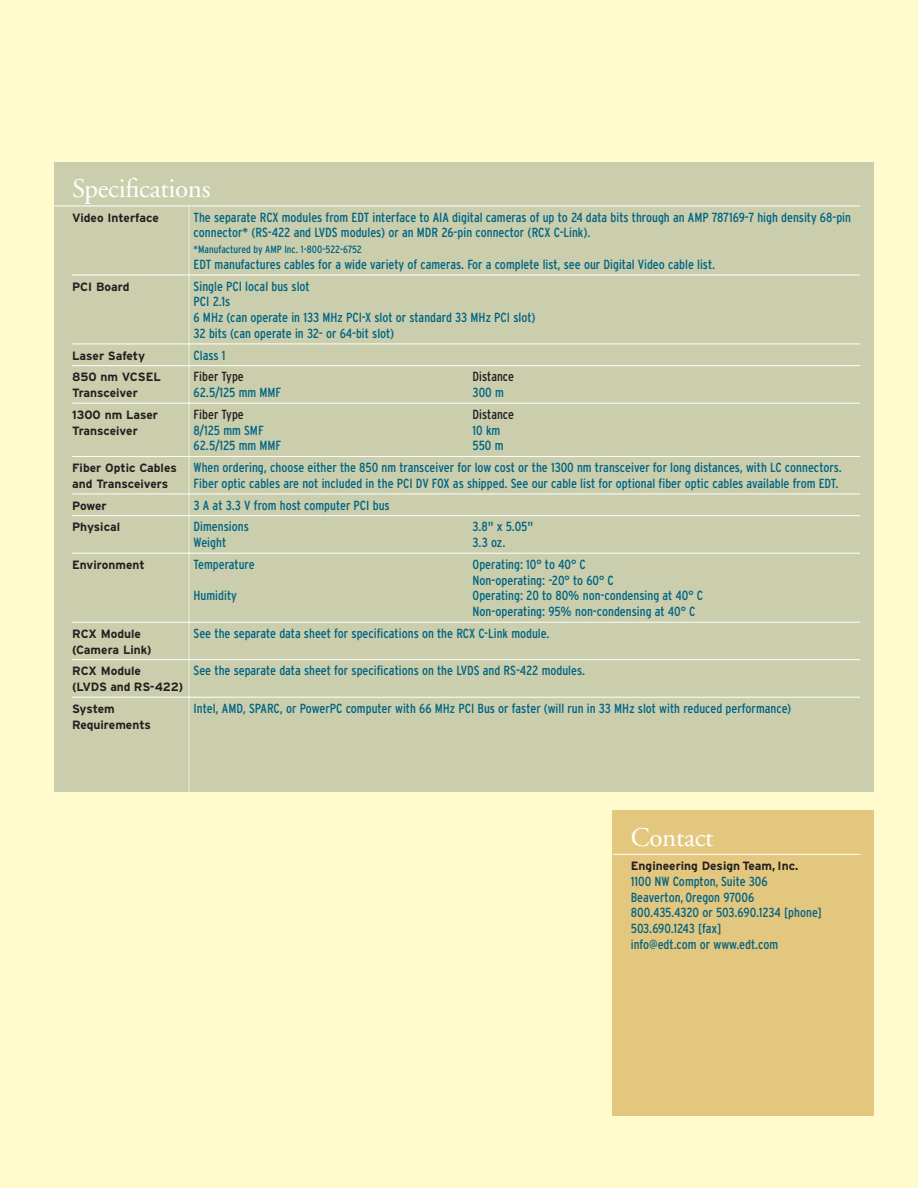
<style>
.page{position:relative;width:918px;height:1188px;background:#fffbcc}
.page>*{position:absolute;margin:0;border:0;box-sizing:border-box;transform-origin:0 0}
.t1{font:27px "Adobe Garamond";letter-spacing:-.01em;color:#fff}
.t2{font:condensed 13.2px/15.8px "Interstate";color:#016484}
.t3{font:condensed 13.2px "Interstate";color:#231f20}
.t4{font:700 12px/21.8px "Interstate";color:#231f20}
.t5{font:condensed 10.5px "Interstate";color:#016484}
</style>
<div class="page">
<div style="left:613px;top:811px;width:261px;height:305px;background:#e4c77f"></div>
<hr style="left:613px;top:854px;width:247px;height:1px;background:#fff">
<div style="left:54px;top:162px;width:820px;height:630px;background:#caceac"></div>
<hr style="left:54px;top:206px;width:806px;height:1px;background:#fff">
<hr style="left:72px;top:275px;width:788px;height:1px;background:#fff">
<hr style="left:72px;top:344px;width:788px;height:1px;background:#fff">
<hr style="left:72px;top:365px;width:788px;height:1px;background:#fff">
<hr style="left:72px;top:403px;width:788px;height:1px;background:#fff">
<hr style="left:72px;top:456px;width:788px;height:1px;background:#fff">
<hr style="left:72px;top:494px;width:788px;height:1px;background:#fff">
<hr style="left:72px;top:515px;width:788px;height:1px;background:#fff">
<hr style="left:72px;top:553px;width:788px;height:1px;background:#fff">
<hr style="left:72px;top:622px;width:788px;height:1px;background:#fff">
<hr style="left:72px;top:659px;width:788px;height:1px;background:#fff">
<hr style="left:72px;top:697px;width:788px;height:1px;background:#fff">
<svg style="left:189px;top:206px;width:1px;height:586px"></svg>
<h1 class="t1" style="left:72px;top:178px;width:140px">Specifications</h1>
<p class="t4" style="left:72px;top:207px;width:88px">Video Interface</p>
<p class="t2" style="left:194px;top:209px;width:659px">The separate RCX modules from EDT interface to AIA digital cameras of up to 24 data bits through an AMP 787169-7 high density 68-pin connector* (RS-422 and LVDS modules) or an MDR 26-pin connector (RCX C-Link).</p>
<p class="t5" style="left:194px;top:243px;width:170px">*Manufactured by AMP Inc. 1-800-522-6752</p>
<p class="t2" style="left:194px;top:256px;width:523px">EDT manufactures cables for a wide variety of cameras. For a complete list, see our Digital Video cable list.</p>
<p class="t4" style="left:72px;top:276px;width:59px">PCI Board</p>
<p class="t2" style="left:194px;top:278px;width:343px">Single PCI local bus slot<br>PCI 2.1s<br>6 MHz (can operate in 133 MHz PCI-X slot or standard 33 MHz PCI slot)<br>32 bits (can operate in 32- or 64-bit slot)</p>
<p class="t4" style="left:72px;top:345px;width:74px">Laser Safety</p>
<p class="t2" style="left:194px;top:347px;width:33px">Class 1</p>
<p class="t4" style="left:72px;top:366px;width:90px">850 nm VCSEL</p>
<p class="t3" style="left:194px;top:369px;width:52px">Fiber Type</p>
<p class="t3" style="left:473px;top:369px;width:43px">Distance</p>
<p class="t4" style="left:72px;top:382px;width:67px">Transceiver</p>
<p class="t2" style="left:194px;top:385px;width:89px">62.5/125 mm MMF</p>
<p class="t2" style="left:473px;top:385px;width:33px">300 m</p>
<p class="t4" style="left:72px;top:404px;width:88px">1300 nm Laser</p>
<p class="t3" style="left:194px;top:407px;width:52px">Fiber Type</p>
<p class="t3" style="left:473px;top:407px;width:43px">Distance</p>
<p class="t4" style="left:72px;top:420px;width:67px">Transceiver</p>
<p class="t2" style="left:194px;top:422px;width:72px">8/125 mm SMF</p>
<p class="t2" style="left:473px;top:422px;width:29px">10 km</p>
<p class="t2" style="left:194px;top:438px;width:89px">62.5/125 mm MMF</p>
<p class="t2" style="left:473px;top:438px;width:32px">550 m</p>
<p class="t4" style="left:72px;top:457px;width:106px">Fiber Optic Cables</p>
<p class="t2" style="left:194px;top:460px;width:650px">When ordering, choose either the 850 nm transceiver for low cost or the 1300 nm transceiver for long distances, with LC connectors.</p>
<p class="t4" style="left:72px;top:473px;width:98px">and Transceivers</p>
<p class="t2" style="left:194px;top:475px;width:646px">Fiber optic cables are not included in the PCI DV FOX as shipped. See our cable list for optional fiber optic cables available from EDT.</p>
<p class="t4" style="left:72px;top:495px;width:36px">Power</p>
<p class="t2" style="left:194px;top:497px;width:198px">3 A at 3.3 V from host computer PCI bus</p>
<p class="t4" style="left:72px;top:516px;width:49px">Physical</p>
<p class="t2" style="left:194px;top:519px;width:57px">Dimensions</p>
<p class="t2" style="left:473px;top:519px;width:62px">3.8" x 5.05"</p>
<p class="t2" style="left:194px;top:535px;width:34px">Weight</p>
<p class="t2" style="left:473px;top:535px;width:34px">3.3 oz.</p>
<p class="t4" style="left:72px;top:554px;width:74px">Environment</p>
<p class="t2" style="left:194px;top:556px;width:63px">Temperature</p>
<p class="t2" style="left:473px;top:556px;width:143px">Operating: 10° to 40° C<br>Non-operating: -20° to 60° C</p>
<p class="t2" style="left:194px;top:588px;width:45px">Humidity</p>
<p class="t2" style="left:473px;top:588px;width:232px">Operating: 20 to 80% non-condensing at 40° C<br>Non-operating: 95% non-condensing at 40° C</p>
<p class="t4" style="left:72px;top:623px;width:70px">RCX Module</p>
<p class="t2" style="left:194px;top:625px;width:358px">See the separate data sheet for specifications on the RCX C-Link module.</p>
<p class="t4" style="left:72px;top:639px;width:81px">(Camera Link)<br>RCX Module</p>
<p class="t2" style="left:194px;top:663px;width:393px">See the separate data sheet for specifications on the LVDS and RS-422 modules.</p>
<p class="t4" style="left:72px;top:676px;width:113px">(LVDS and RS-422)<br>System</p>
<p class="t4" style="left:72px;top:714px;width:80px">Requirements</p>
<p class="t2" style="left:194px;top:700px;width:599px">Intel, AMD, SPARC, or PowerPC computer with 66 MHz PCI Bus or faster (will run in 33 MHz slot with reduced performance)</p>
<h1 class="t1" style="left:631px;top:826px;width:84px">Contact</h1>
<p class="t4" style="left:631px;top:855px;width:169px">Engineering Design Team, Inc.</p>
<p class="t2" style="left:631px;top:873px;width:193px">1100 NW Compton, Suite 306<br>Beaverton, Oregon 97006<br>800.435.4320 or 503.690.1234 [phone]<br>503.690.1243 [fax]<br>info@edt.com or www.edt.com</p>
</div>
